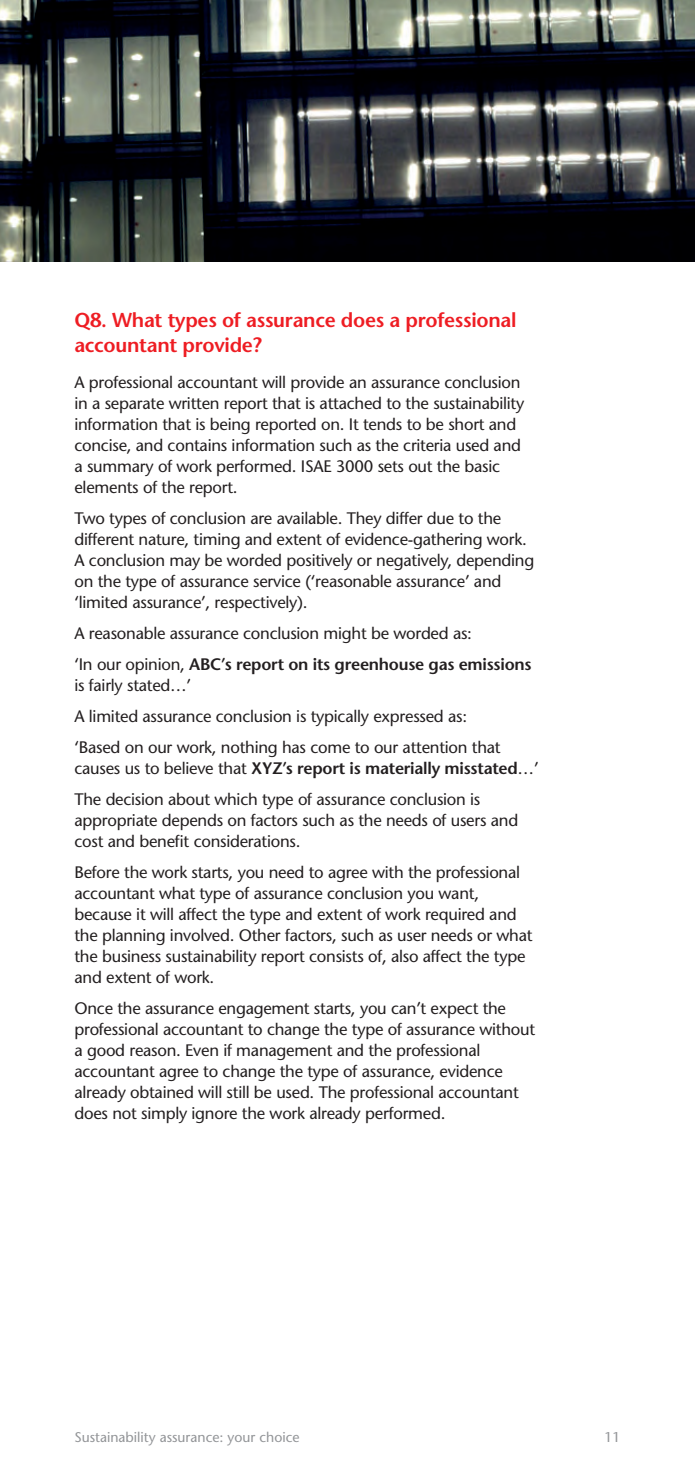
<style>
.page{position:relative;width:695px;height:1474px;background:#fff}
.page>*{position:absolute;margin:0;border:0;box-sizing:border-box;transform-origin:0 0}
.t1{font:600 20.12px/24.5px "Stone Sans Std";letter-spacing:-.015em;color:#ee1d23}
.t2{font:500 16.62px/21px "Stone Sans Std";letter-spacing:-.015em;color:#231f20}
.t3{font:500 14px "Stone Sans Std";color:#939598}
.s1{font-weight:600}
</style>
<div class="page">
<img style="left:0;top:0;width:694px;height:261px">
<p class="t1" style="left:74px;top:308px;width:443px">Q8. What types of assurance does a professional accountant provide?</p>
<p class="t2" style="left:74px;top:371px;width:451px">A professional accountant will provide an assurance conclusion in a separate written report that is attached to the sustainability information that is being reported on. It tends to be short and concise, and contains information such as the criteria used and a summary of work performed. IS AE 3000 sets out the basic elements of the report.</p>
<p class="t2" style="left:74px;top:507px;width:461px">Two types of conclusion are available. They differ due to the different nature, timing and extent of evidence-gathering work.<br>A conclusion may be worded positively or negatively, depending on the type of assurance service (‘reasonable assurance’ and ‘limited assurance’, respectively).</p>
<p class="t2" style="left:74px;top:617px;width:458px;line-height:31px">A reasonable assurance conclusion might be worded as:<br>‘I n our opinion, <span class="s1">ABC’s report on its greenhouse gas emissions</span></p>
<p class="t2" style="left:74px;top:669px;width:427px;line-height:31px">is fairly stated…’<br>A limited assurance conclusion is typically expressed as: ‘Based on our work, nothing has come to our attention that</p>
<p class="t2" style="left:74px;top:752px;width:465px;line-height:31px">causes us to believe that <span class="s1">XYZ’s report is materially misstated</span>…’<br>The decision about which type of assurance conclusion is</p>
<p class="t2" style="left:74px;top:809px;width:445px">appropriate depends on factors such as the needs of users and cost and benefit considerations.</p>
<p class="t2" style="left:74px;top:861px;width:459px">Before the work starts, you need to agree with the professional accountant what type of assurance conclusion you want, because it will affect the type and extent of work required and the planning involved. Other factors, such as user needs or what the business sustainability report consists of, also affect the type and extent of work.</p>
<p class="t2" style="left:74px;top:997px;width:462px">Once the assurance engagement starts, you can’t expect the professional accountant to change the type of assurance without a good reason. Even if management and the professional accountant agree to change the type of assurance, evidence already obtained will still be used. The professional accountant does not simply ignore the work already performed.</p>
<p class="t3" style="left:74px;top:1428px;width:226px">Sustainability assurance: your choice</p>
<p class="t3" style="left:604px;top:1428px;width:18px">11</p>
</div>
